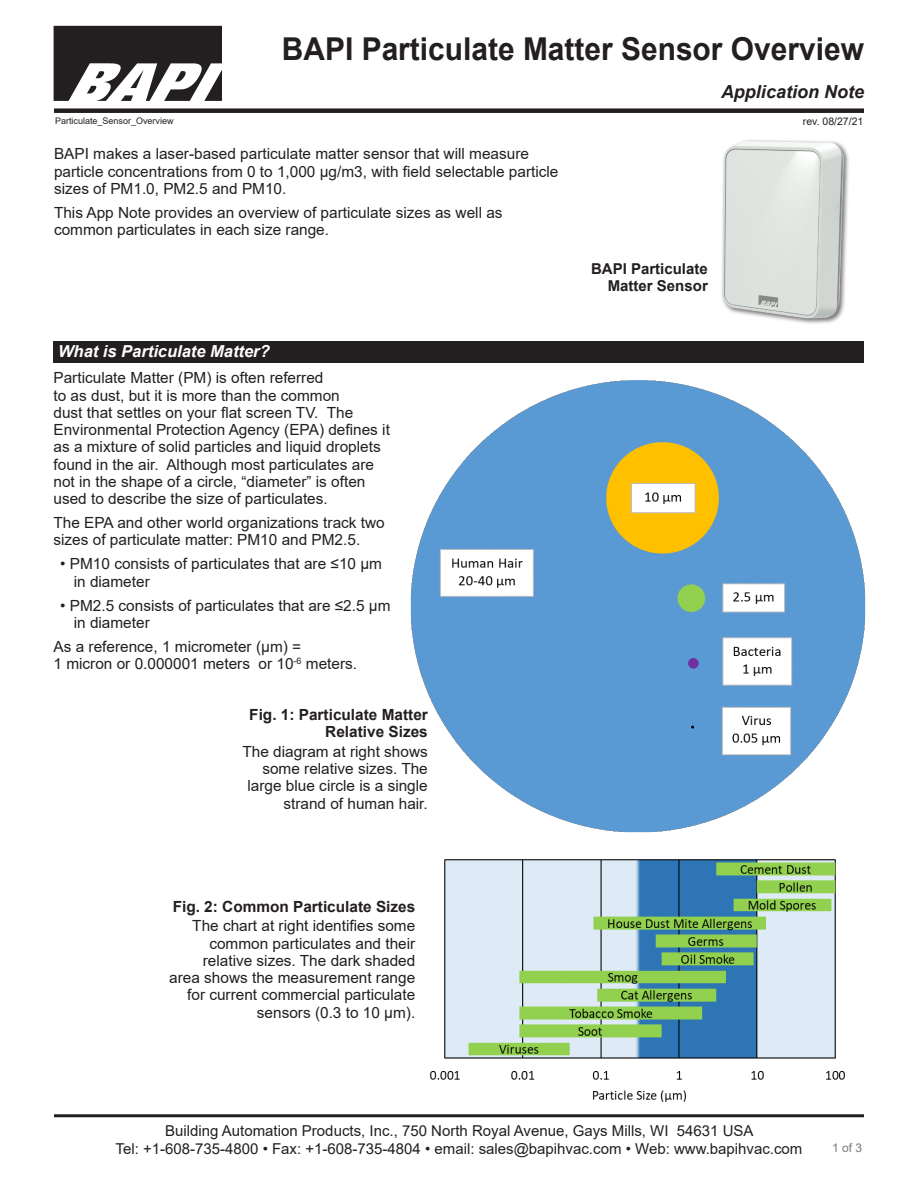
<style>
.page{position:relative;width:918px;height:1188px;background:#fff}
.page>*{position:absolute;margin:0;border:0;box-sizing:border-box;transform-origin:0 0}
.t1{font:700 31.5px "Arial";color:#231f20;scale:.95 1}
.t2{font:italic 700 18px "Arial";color:#231f20}
.t3{font:italic 700 16.5px "Arial";color:#fff}
.t4{font:15.3px/17.2px "Arial";color:#231f20}
.t5{font:700 15.3px/17.2px "Arial";color:#231f20;text-align:right}
.t6{font:15px/18px "Arial";color:#231f20;text-align:center}
.t7{font:700 15px/16.5px "Arial";color:#231f20;text-align:right}
.t8{font:12px "Arial";color:#787a7d}
.t9{font:10.5px "Arial";color:#231f20}
.t10{font:9px "Arial";color:#231f20}
</style>
<div class="page">
<hr style="left:54px;top:1114px;width:810px;height:3px;background:#231f20">
<div style="left:54px;top:108px;width:810px;height:5px;background:#231f20"></div>
<img style="left:53px;top:25px;width:168px;height:76px">
<div style="left:720px;top:139px;width:131px;height:186px;background:#231f20;opacity:.65"></div>
<img style="left:723px;top:141px;width:109px;height:177px">
<div style="left:54px;top:341px;width:810px;height:22px;background:#231f20"></div>
<img style="left:410px;top:380px;width:456px;height:453px">
<img style="left:429px;top:859px;width:416px;height:243px">
<h1 class="t1" style="left:282px;top:27px;width:614px">BAPI Particulate Matter Sensor Overview</h1>
<p class="t2" style="left:721px;top:80px;width:145px">Application Note</p>
<p class="t10" style="left:55px;top:115px;width:120px">Particulate_Sensor_Overview</p>
<p class="t9" style="left:803px;top:114px;width:62px">rev. 08/27/21</p>
<p class="t4" style="left:54px;top:145px;width:506px">BAPI makes a laser-based particulate matter sensor that will measure particle concentrations from 0 to 1,000 µg/m3, with field selectable particle sizes of PM1.0, PM2.5 and PM10.</p>
<p class="t4" style="left:54px;top:204px;width:450px">This App Note provides an overview of particulate sizes as well as common particulates in each size range.</p>
<p class="t3" style="left:58px;top:340px;width:213px">What is Particulate Matter?</p>
<p class="t4" style="left:54px;top:369px;width:338px">Particulate Matter (PM) is often referred<br>to as dust, but it is more than the common<br>dust that settles on your flat screen TV. The Environmental Protection Agency (EPA) defines it as a mixture of solid particles and liquid droplets found in the air. Although most particulates are not in the shape of a circle, “diameter” is often used to describe the size of particulates.</p>
<p class="t4" style="left:54px;top:514px;width:333px">The EPA and other world organizations track two sizes of particulate matter: PM10 and PM2.5.</p>
<p class="t4" style="left:74px;top:555px;width:310px;text-indent:-14px">• PM10 consists of particulates that are ≤10 µm in diameter</p>
<p class="t4" style="left:74px;top:597px;width:318px;text-indent:-14px">• PM2.5 consists of particulates that are ≤2.5 µm in diameter</p>
<p class="t4" style="left:54px;top:638px;width:249px">As a reference, 1 micrometer (µm) =</p>
<p class="t4" style="left:54px;top:655px;width:305px">1 micron or 0.000001 meters or 10<sup>-6</sup> meters.</p>
<p class="t5" style="left:249px;top:706px;width:180px">Fig. 1: Particulate Matter<br>Relative Sizes</p>
<p class="t4" style="left:242px;top:743px;width:187px;text-align:right">The diagram at right shows some relative sizes. The large blue circle is a single strand of human hair.</p>
<p class="t7" style="left:591px;top:261px;width:118px">BAPI Particulate<br>Matter Sensor</p>
<p class="t5" style="left:173px;top:898px;width:244px">Fig. 2: Common Particulate Sizes</p>
<p class="t4" style="left:169px;top:917px;width:248px;text-align:right">The chart at right identifies some common particulates and their relative sizes. The dark shaded area shows the measurement range for current commercial particulate sensors (0.3 to 10 µm).</p>
<p class="t6" style="left:116px;top:1122px;width:688px">Building Automation Products, Inc., 750 North Royal Avenue, Gays Mills, WI 54631 USA<br>Tel: +1-608-735-4800 • Fax: +1-608-735-4804 • email: sales@bapihvac.com • Web: www.bapihvac.com</p>
<p class="t8" style="left:832px;top:1139px;width:32px">1 of 3</p>
</div>
